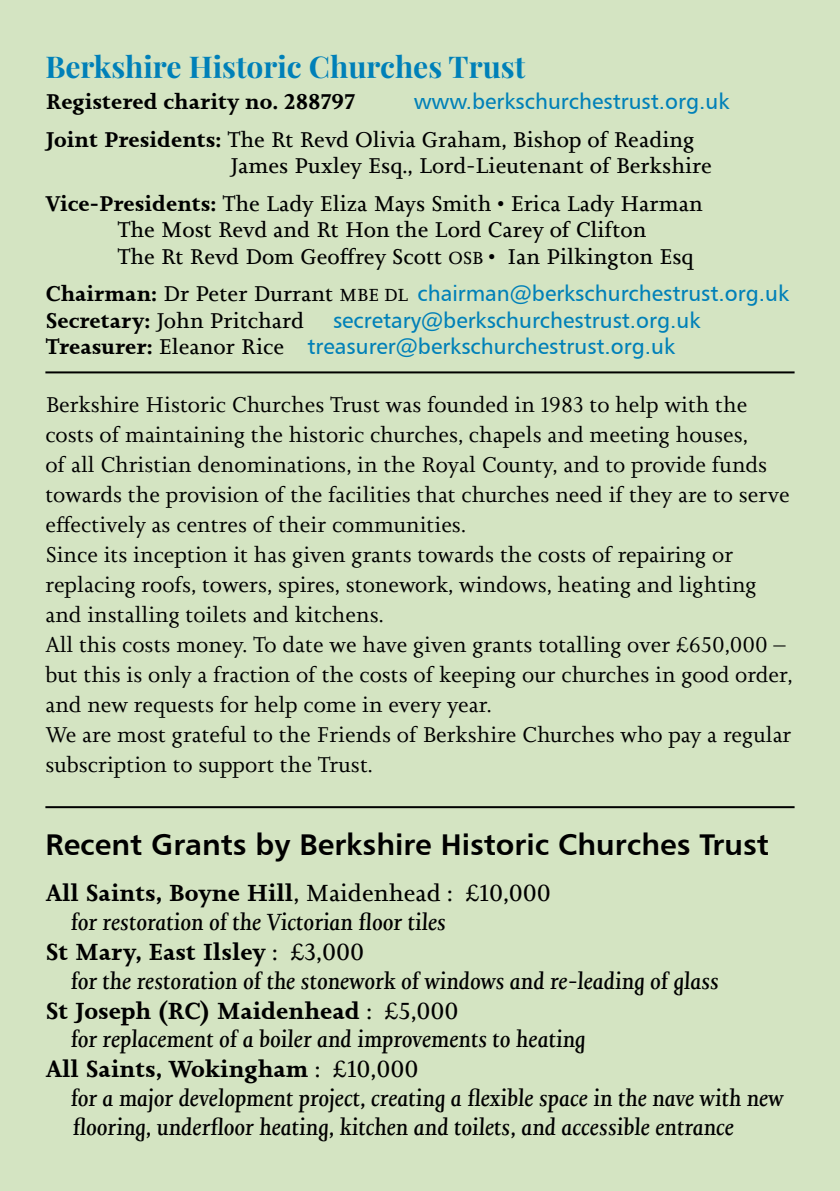
<style>
.page{position:relative;width:840px;height:1191px;background:#fff}
.page>*{position:absolute;margin:0;border:0;box-sizing:border-box;transform-origin:0 0}
.t1{font:30px "Humanist 777 BT Bold B";color:#000}
.t2{font:700 30px "Playfair Display";color:#0080b8}
.t3{font:italic 24px "Joanna Nova";color:#000}
.t4{font:700 24px "Joanna Nova";color:#000}
.t5{font:22px/30px "Joanna Nova";color:#000}
.t6{font:22px/26.4px "Joanna Nova";color:#000}
.t7{font:22px/26.4px "Humanist 777 BT Roman B";color:#0080b8}
.t8{font:700 22px "Joanna Nova";color:#000}
.s1{font-weight:700}
.s2{font-size:18px}
.s3{font-family:"Joanna Nova";font-weight:700;color:#000}
.s4{font-family:"Joanna Nova";color:#000}
.s5{font-family:"Joanna Nova";font-size:18px;color:#000}
.s6{font-weight:400}
</style>
<div class="page">
<div style="left:0;top:0;width:839px;height:1191px;background:#d4e4c2"></div>
<hr style="left:45px;top:371px;width:749px;height:2px;background:#000">
<hr style="left:45px;top:806px;width:749px;height:2px;background:#000">
<h1 class="t2" style="left:45px;top:48px;width:481px">Berkshire Historic Churches Trust</h1>
<p class="t8" style="left:45px;top:87px;width:311px">Registered charity no. 288797</p>
<p class="t7" style="left:413px;top:88px;width:317px">www.berkschurchestrust.org.uk</p>
<p class="t6" style="left:230px;top:126px;width:483px;text-indent:-184px"><span class="s1">Joint Presidents:</span> The Rt Revd Olivia Graham, Bishop of Reading<br>James Puxley Esq., Lord-Lieutenant of Berkshire</p>
<p class="t6" style="left:117px;top:190px;width:586px;text-indent:-72px"><span class="s1">Vice-Presidents:</span> The Lady Eliza Mays Smith • Erica Lady Harman<br>The Most Revd and Rt Hon the Lord Carey of Clifton<br>The Rt Revd Dom Geoffrey Scott <span class="s2">OSB</span> • Ian Pilkington Esq</p>
<p class="t7" style="left:45px;top:280px;width:744px"><span class="s3">Chairman:</span> <span class="s4">Dr Peter Durrant</span> <span class="s5">MBE DL</span> chairman@berkschurchestrust.org.uk</p>
<p class="t6" style="left:45px;top:307px;width:260px"><span class="s1">Secretary:</span> John Pritchard</p>
<p class="t7" style="left:45px;top:306px;width:656px;text-indent:287px">secretary@berkschurchestrust.org.uk<br><span class="s3">Treasurer:</span> <span class="s4">Eleanor Rice</span> treasurer@berkschurchestrust.org.uk</p>
<p class="t5" style="left:45px;top:389px;width:748px">Berkshire Historic Churches Trust was founded in 1983 to help with the costs of maintaining the historic churches, chapels and meeting houses,<br>of all Christian denominations, in the Royal County, and to provide funds towards the provision of the facilities that churches need if they are to serve effectively as centres of their communities.<br>Since its inception it has given grants towards the costs of repairing or replacing roofs, towers, spires, stonework, windows, heating and lighting and installing toilets and kitchens.<br>All this costs money. To date we have given grants totalling over £650,000 – but this is only a fraction of the costs of keeping our churches in good order, and new requests for help come in every year.<br>We are most grateful to the Friends of Berkshire Churches who pay a regular subscription to support the Trust.</p>
<h1 class="t1" style="left:45px;top:825px;width:724px">Recent Grants by Berkshire Historic Churches Trust</h1>
<p class="t4" style="left:45px;top:877px;width:507px">All Saints, Boyne Hill<span class="s6">, Maidenhead : £10,000</span></p>
<p class="t3" style="left:71px;top:905px;width:376px">for restoration of the Victorian floor tiles</p>
<p class="t4" style="left:45px;top:935px;width:320px">St Mary, East Ilsley <span class="s6">: £3,000</span></p>
<p class="t3" style="left:71px;top:964px;width:649px">for the restoration of the stonework of windows and re-leading of glass</p>
<p class="t4" style="left:45px;top:994px;width:414px">St Joseph (RC) Maidenhead <span class="s6">: £5,000</span></p>
<p class="t3" style="left:71px;top:1023px;width:516px">for replacement of a boiler and improvements to heating</p>
<p class="t4" style="left:45px;top:1053px;width:374px">All Saints, Wokingham <span class="s6">: £10,000</span></p>
<p class="t3" style="left:71px;top:1082px;width:714px">for a major development project, creating a flexible space in the nave with new</p>
<p class="t3" style="left:73px;top:1110px;width:662px">flooring, underfloor heating, kitchen and toilets, and accessible entrance</p>
</div>
